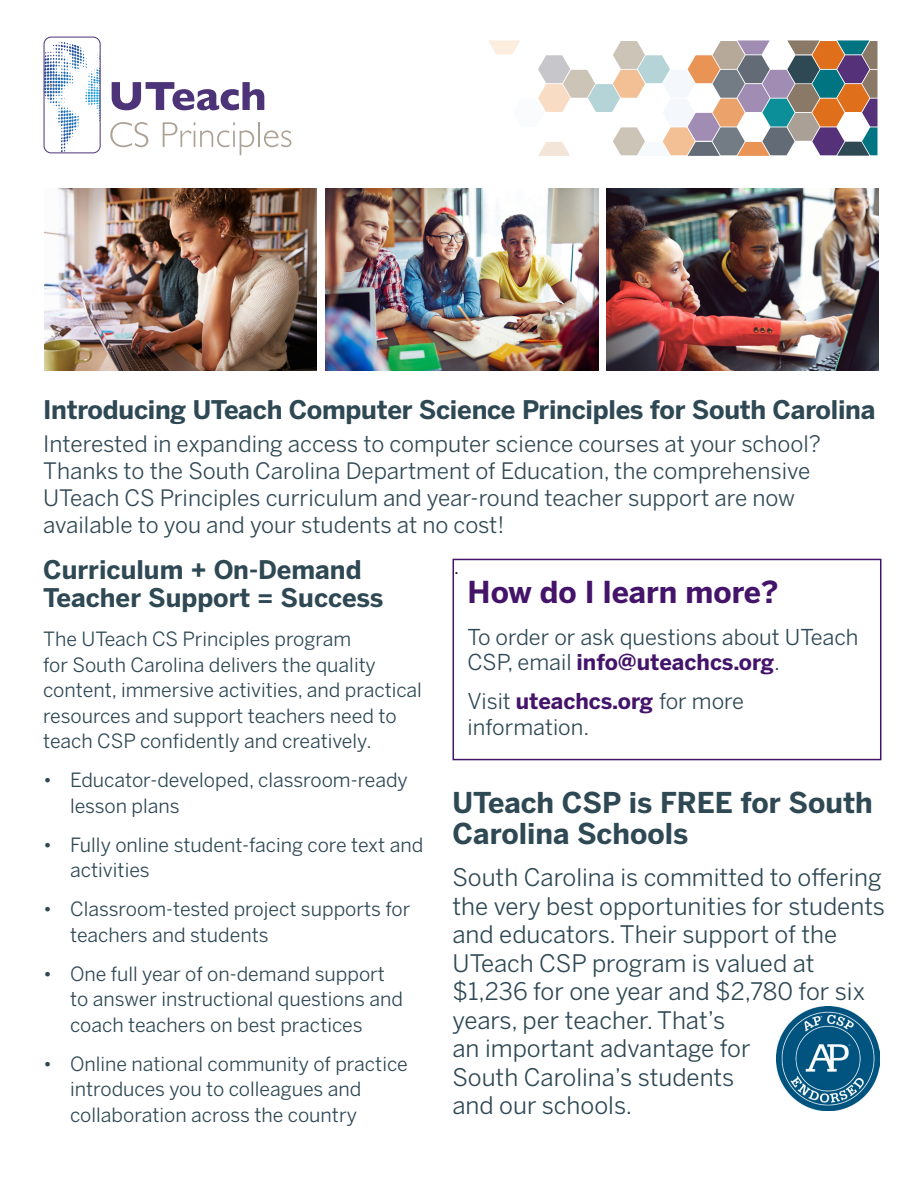
<style>
.page{position:relative;width:918px;height:1188px;background:#fff}
.page>*{position:absolute;margin:0;border:0;box-sizing:border-box;transform-origin:0 0}
.Benton_Book_Bullet_9{font:700 30px "Benton Sans";color:#44146b}
.Benton_Book_9pt{font:700 28.5px/31.5px "Benton Sans";color:#2e4854}
.Benton_Book_9pt-2{font:700 25.5px/28.5px "Benton Sans";letter-spacing:-.01em;color:#2e4854}
.Benton_Book_9pt-3{font:24px/28.5px "Benton Sans";color:#2e4854}
.Benton_Book_9pt-4{font:22.5px/27px "Benton Sans";color:#314954}
.Benton_Book_9pt-5{font:21.75px/25.5px "Benton Sans";color:#2e4854}
.Benton_Book_9pt-6{font:19.5px/25.5px "Benton Sans";color:#2e4854}
.t1{font:18px "Benton Sans";color:#231f20}
.s1{font-weight:700;color:#44146b}
</style>
<div class="page">
<svg style="left:488px;top:40px;width:389px;height:116px"></svg>
<img style="left:44px;top:189px;width:272px;height:182px">
<img style="left:607px;top:189px;width:272px;height:182px">
<img style="left:325px;top:189px;width:273px;height:182px">
<svg style="left:112px;top:82px;width:152px;height:28px"></svg>
<svg style="left:53px;top:42px;width:28px;height:9px"></svg>
<div style="left:44px;top:37px;width:56px;height:116px;border:1px solid #4d3378;border-radius:7px"></div>
<svg style="left:110px;top:122px;width:38px;height:25px"></svg>
<svg style="left:163px;top:122px;width:91px;height:33px"></svg>
<hr style="left:258px;top:122px;width:2px;height:25px;background:#8a7966">
<svg style="left:264px;top:130px;width:27px;height:17px"></svg>
<div style="left:453px;top:559px;width:428px;height:201px;border:2px solid #44146b"></div>
<img style="left:776px;top:1006px;width:103px;height:105px">
<p class="Benton_Book_9pt-2" style="left:43px;top:395px;width:834px">Introducing UTeach Computer Science Principles for South Carolina</p>
<p class="Benton_Book_9pt-4" style="left:43px;top:430px;width:779px">Interested in expanding access to computer science courses at your school?<br>Thanks to the South Carolina Department of Education, the comprehensive UTeach CS Principles curriculum and year-round teacher support are now available to you and your students at no cost!</p>
<p class="Benton_Book_9pt-2" style="left:43px;top:555px;width:342px">Curriculum + On-Demand<br>Teacher Support = Success</p>
<p class="Benton_Book_9pt-6" style="left:43px;top:626px;width:380px">The UTeach CS Principles program<br>for South Carolina delivers the quality content, immersive activities, and practical resources and support teachers need to teach CSP confidently and creatively.</p>
<p class="Benton_Book_9pt-6" style="left:70px;top:767px;width:339px;text-indent:-27px">• Educator-developed, classroom-ready lesson plans</p>
<p class="Benton_Book_9pt-6" style="left:70px;top:832px;width:355px;text-indent:-27px">• Fully online student-facing core text and activities</p>
<p class="Benton_Book_9pt-6" style="left:70px;top:896px;width:342px;text-indent:-27px">• Classroom-tested project supports for teachers and students</p>
<p class="Benton_Book_9pt-6" style="left:70px;top:961px;width:334px;text-indent:-27px">• One full year of on-demand support to answer instructional questions and coach teachers on best practices</p>
<p class="Benton_Book_9pt-6" style="left:70px;top:1051px;width:339px;text-indent:-27px">• Online national community of practice introduces you to colleagues and collaboration across the country</p>
<p class="t1" style="left:454px;top:557px;width:6px">.</p>
<p class="Benton_Book_Bullet_9" style="left:468px;top:575px;width:313px">How do I learn more?</p>
<p class="Benton_Book_9pt-5" style="left:468px;top:624px;width:392px">To order or ask questions about UTeach<br>CSP, email <span class="s1">info@uteachcs.org</span>.</p>
<p class="Benton_Book_9pt-5" style="left:468px;top:688px;width:278px">Visit <span class="s1">uteachcs.org</span> for more information.</p>
<p class="Benton_Book_9pt" style="left:453px;top:786px;width:422px">UTeach CSP is FREE for South<br>Carolina Schools</p>
<p class="Benton_Book_9pt-3" style="left:453px;top:863px;width:434px">South Carolina is committed to offering the very best opportunities for students and educators. Their support of the<br>UTeach CSP program is valued at $1,236 for one year and $2,780 for six years, per teacher. That’s<br>an important advantage for<br>South Carolina’s students<br>and our schools.</p>
</div>
